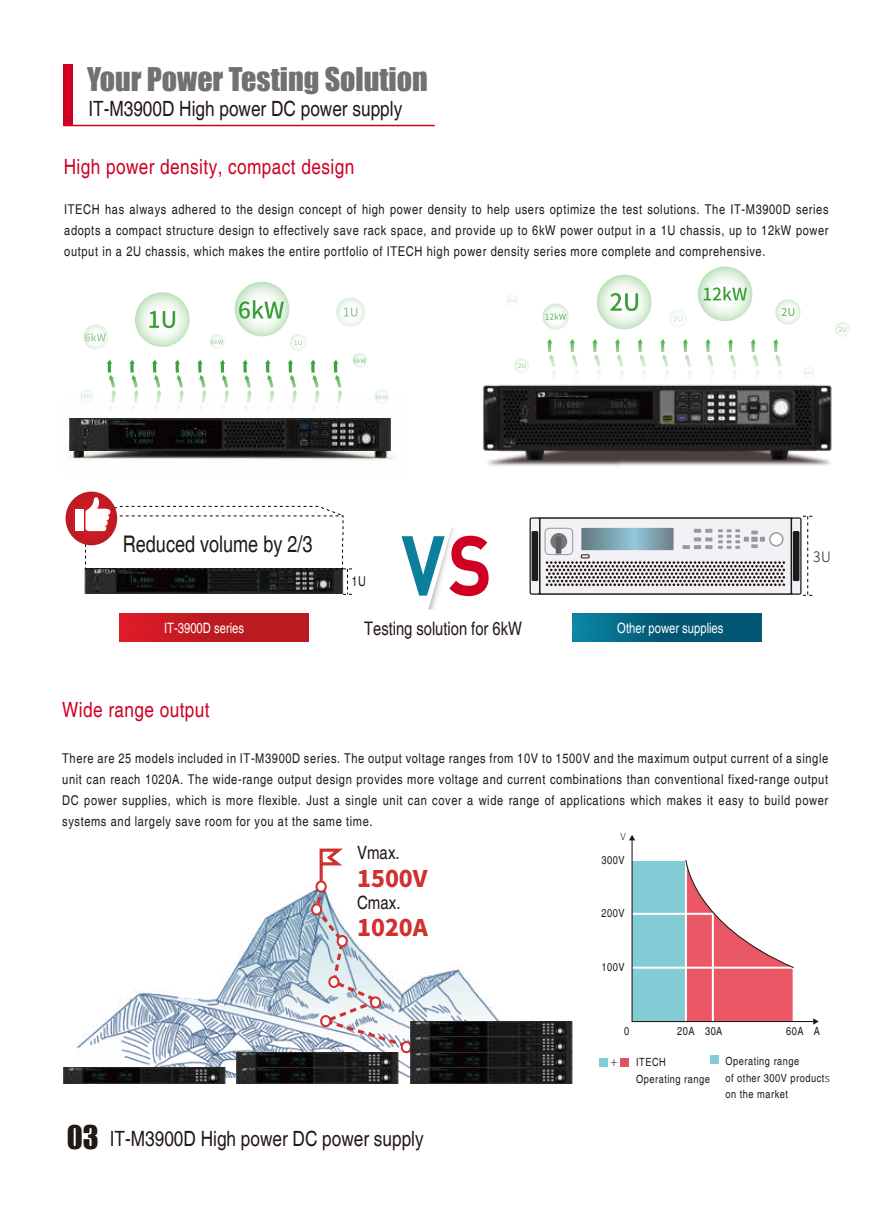
<style>
.page{position:relative;width:893px;height:1212px;background:#fff}
.page>*{position:absolute;margin:0;border:0;box-sizing:border-box;transform-origin:0 0}
.t1{font:30px "Impact";color:#727171}
.t2{font:condensed 22.95px "Helvetica";color:#221815;scale:.96 1}
.t3{font:800 22.95px "Source Han Sans CN";color:#d0302e}
.t4{font:condensed 21px "Helvetica";color:#221815}
.t5{font:condensed 21px "Helvetica";letter-spacing:.02em;color:#cf0022}
.t6{font:condensed 18.6px "Helvetica";color:#221815;scale:.96 1}
.t7{font:condensed 18.3px "Helvetica";color:#221815}
.t8{font:300 14.4px "Source Han Sans CN";color:#221815;scale:.96 1}
.t9{font:condensed 14.25px "Helvetica";color:#fff;scale:.96 1}
.t10{font:condensed 13.65px "Helvetica";color:#221815;scale:.96 1}
.t11{font:condensed 13.5px/21px "Helvetica";letter-spacing:.045em;color:#221815;text-align:justify}
.t12{font:300 12.9px "Adobe Song Std";color:#221815}
.t13{font:condensed 11.25px/16.5px "Helvetica";letter-spacing:.045em;color:#221815}
.t14{font:300 9.6px "Source Han Sans CN";color:#221815}
.s1{font-family:"Impact";font-stretch:normal;font-size:30px}
.s2{font-family:"Source Han Sans CN";font-weight:300;font-stretch:normal}
</style>
<div class="page">
<div style="left:64px;top:64px;width:9px;height:62px;background:#cf0022"></div>
<hr style="left:64px;top:125px;width:371px;height:1px;background:#cf0022">
<svg style="left:629px;top:835px;width:190px;height:190px"></svg>
<div style="left:620px;top:1058px;width:9px;height:9px;background:#dd5561"></div>
<div style="left:599px;top:1058px;width:9px;height:9px;background:#82ccd5"></div>
<div style="left:710px;top:1055px;width:9px;height:9px;background:#82ccd5"></div>
<img style="left:63px;top:891px;width:439px;height:186px">
<div style="left:311px;top:903px;width:11px;height:12px;border:2px solid #d0302e;border-radius:50%"></div>
<svg style="left:313px;top:848px;width:165px;height:216px"></svg>
<img style="left:235px;top:1052px;width:163px;height:31px">
<img style="left:409px;top:1021px;width:163px;height:62px">
<img style="left:63px;top:1068px;width:162px;height:15px">
<svg style="left:803px;top:517px;width:10px;height:79px"></svg>
<svg style="left:402px;top:527px;width:87px;height:82px"></svg>
<div style="left:573px;top:614px;width:189px;height:27px;background:linear-gradient(to right,#087a97,#004b67)"></div>
<div style="left:119px;top:614px;width:189px;height:27px;background:linear-gradient(to right,#d61c26,#b01b1f)"></div>
<svg style="left:66px;top:492px;width:286px;height:103px"></svg>
<div style="left:539px;top:517px;width:253px;height:78px;background:#f1f1f6;border:1px solid #221714"></div>
<div style="left:545px;top:528px;width:28px;height:27px;border:1px solid #9a999a;border-radius:4px"></div>
<div style="left:530px;top:518px;width:10px;height:76px;background:#f1f1f6;border-radius:2px"></div>
<div style="left:530px;top:517px;width:10px;height:78px;border:1px solid #221714;border-radius:2px"></div>
<div style="left:532px;top:531px;width:6px;height:50px;background:#1b1c1c"></div>
<div style="left:791px;top:518px;width:10px;height:76px;background:#f1f1f6;border-radius:2px"></div>
<div style="left:791px;top:517px;width:10px;height:78px;border:1px solid #221714;border-radius:2px"></div>
<div style="left:793px;top:531px;width:6px;height:50px;background:#1b1c1c"></div>
<svg style="left:546px;top:528px;width:239px;height:58px"></svg>
<svg style="left:547px;top:339px;width:9px;height:38px"></svg>
<svg style="left:592px;top:339px;width:9px;height:38px"></svg>
<svg style="left:637px;top:339px;width:10px;height:38px"></svg>
<svg style="left:683px;top:339px;width:9px;height:38px"></svg>
<svg style="left:728px;top:339px;width:9px;height:38px"></svg>
<svg style="left:773px;top:339px;width:9px;height:38px"></svg>
<svg style="left:570px;top:339px;width:9px;height:38px"></svg>
<svg style="left:615px;top:339px;width:9px;height:38px"></svg>
<svg style="left:660px;top:339px;width:9px;height:38px"></svg>
<svg style="left:705px;top:339px;width:9px;height:38px"></svg>
<svg style="left:750px;top:339px;width:10px;height:38px"></svg>
<svg style="left:698px;top:267px;width:54px;height:54px"></svg>
<svg style="left:542px;top:303px;width:27px;height:27px"></svg>
<svg style="left:803px;top:367px;width:11px;height:10px"></svg>
<svg style="left:506px;top:295px;width:11px;height:11px"></svg>
<svg style="left:597px;top:275px;width:54px;height:54px"></svg>
<svg style="left:775px;top:299px;width:25px;height:26px"></svg>
<svg style="left:669px;top:310px;width:18px;height:17px"></svg>
<svg style="left:514px;top:358px;width:15px;height:15px"></svg>
<svg style="left:835px;top:322px;width:15px;height:15px"></svg>
<img style="left:69px;top:396px;width:325px;height:65px">
<svg style="left:107px;top:360px;width:9px;height:57px"></svg>
<svg style="left:152px;top:360px;width:10px;height:57px"></svg>
<svg style="left:197px;top:360px;width:10px;height:57px"></svg>
<svg style="left:242px;top:360px;width:10px;height:57px"></svg>
<svg style="left:288px;top:360px;width:9px;height:57px"></svg>
<svg style="left:333px;top:360px;width:10px;height:57px"></svg>
<svg style="left:129px;top:360px;width:10px;height:57px"></svg>
<svg style="left:175px;top:360px;width:9px;height:57px"></svg>
<svg style="left:220px;top:360px;width:10px;height:57px"></svg>
<svg style="left:265px;top:360px;width:10px;height:57px"></svg>
<svg style="left:310px;top:360px;width:10px;height:57px"></svg>
<svg style="left:235px;top:282px;width:54px;height:54px"></svg>
<svg style="left:83px;top:325px;width:25px;height:24px"></svg>
<svg style="left:210px;top:334px;width:15px;height:15px"></svg>
<svg style="left:375px;top:389px;width:14px;height:15px"></svg>
<svg style="left:352px;top:353px;width:15px;height:15px"></svg>
<svg style="left:135px;top:292px;width:55px;height:55px"></svg>
<svg style="left:290px;top:334px;width:17px;height:17px"></svg>
<svg style="left:336px;top:297px;width:29px;height:30px"></svg>
<svg style="left:80px;top:390px;width:13px;height:13px"></svg>
<img style="left:68px;top:419px;width:324px;height:31px">
<img style="left:488px;top:463px;width:343px;height:54px">
<img style="left:483px;top:377px;width:349px;height:86px">
<p class="t1" style="left:87px;top:56px;width:342px">Your Power Testing Solution</p>
<p class="t4" style="left:88px;top:96px;width:315px">IT-M3900D High power DC power supply</p>
<p class="t5" style="left:64px;top:155px;width:292px">High power density, compact design</p>
<p class="t11" style="left:64px;top:199px;width:766px">ITECH has always adhered to the design concept of high power density to help users optimize the test solutions. The IT-M3900D series adopts a compact structure design to effectively save rack space, and provide up to 6kW power output in a 1U chassis, up to 12kW power output in a 2U chassis, which makes the entire portfolio of ITECH high power density series more complete and comprehensive.</p>
<p class="t2" style="left:123px;top:530px;width:199px">Reduced volume by 2/3</p>
<p class="t9" style="left:164px;top:620px;width:85px">IT-3900D series</p>
<p class="t10" style="left:351px;top:573px;width:16px">1U</p>
<p class="t6" style="left:364px;top:617px;width:166px">Testing solution for 6kW</p>
<p class="t9" style="left:617px;top:620px;width:112px">Other power supplies</p>
<p class="t8" style="left:813px;top:549px;width:20px">3U</p>
<p class="t5" style="left:62px;top:698px;width:149px">Wide range output</p>
<p class="t11" style="left:62px;top:748px;width:767px">There are 25 models included in IT-M3900D series. The output voltage ranges from 10V to 1500V and the maximum output current of a single unit can reach 1020A. The wide-range output design provides more voltage and current combinations than conventional fixed-range output DC power supplies, which is more flexible. Just a single unit can cover a wide range of applications which makes it easy to build power systems and largely save room for you at the same time.</p>
<p class="t7" style="left:357px;top:842px;width:44px">Vmax.</p>
<p class="t3" style="left:357px;top:865px;width:72px">1500V</p>
<p class="t7" style="left:357px;top:891px;width:45px">Cmax.</p>
<p class="t3" style="left:357px;top:915px;width:72px">1020A</p>
<p class="t4" style="left:67px;top:1126px;width:358px"><span class="s1">03</span> IT-M3900D High power DC power supply</p>
<p class="t14" style="left:620px;top:831px;width:7px">V</p>
<p class="t13" style="left:602px;top:851px;width:25px">300V</p>
<p class="t13" style="left:602px;top:905px;width:25px">200V</p>
<p class="t13" style="left:602px;top:958px;width:25px">100V</p>
<p class="t13" style="left:624px;top:1023px;width:7px">0</p>
<p class="t13" style="left:677px;top:1023px;width:19px">20A</p>
<p class="t13" style="left:705px;top:1023px;width:19px">30A</p>
<p class="t13" style="left:786px;top:1023px;width:35px">60A A</p>
<p class="t13" style="left:636px;top:1054px;width:75px">ITECH<br>Operating range</p>
<p class="t12" style="left:610px;top:1054px;width:9px">+</p>
<p class="t13" style="left:725px;top:1053px;width:106px">Operating range<br>of other 300V product<span class="s2">s </span>on the market</p>
</div>
